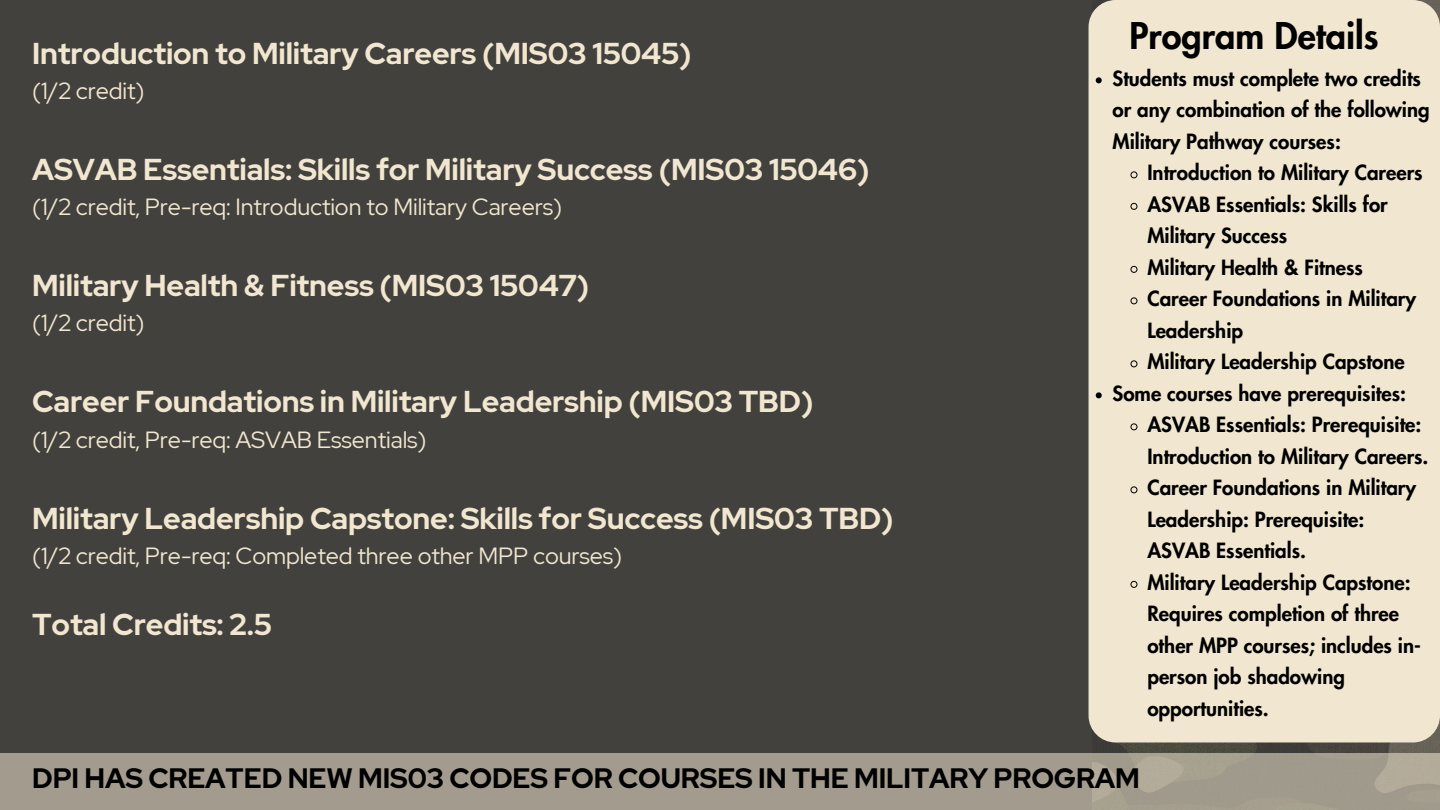
<style>
.page{position:relative;width:1440px;height:810px;background:#42413e}
.page>*{position:absolute;margin:0;border:0;box-sizing:border-box;transform-origin:0 0}
.t1{font:800 36px "Futura LT Pro";color:#000}
.t2{font:700 30.1px "Red Hat Display";letter-spacing:-.005em;color:#f1e6cf}
.t3{font:700 28px "Red Hat Display";letter-spacing:-.005em;color:#000}
.t4{font:23.4px "Red Hat Display";letter-spacing:-.005em;color:#f1e6cf}
.t5{font:800 20.5px/31.5px "Futura LT Pro";color:#000}
</style>
<div class="page">
<div style="left:1089px;top:0;width:351px;height:742px;background:#f1e6cf;border-radius:27px"></div>
<div style="left:0;top:753px;width:1440px;height:57px;background:#a39c8e"></div>
<svg style="left:1096px;top:77px;width:6px;height:6px"></svg>
<svg style="left:1130px;top:171px;width:8px;height:8px"></svg>
<svg style="left:1130px;top:202px;width:8px;height:8px"></svg>
<svg style="left:1130px;top:265px;width:8px;height:8px"></svg>
<svg style="left:1130px;top:297px;width:8px;height:8px"></svg>
<svg style="left:1130px;top:360px;width:8px;height:8px"></svg>
<svg style="left:1096px;top:392px;width:6px;height:6px"></svg>
<svg style="left:1130px;top:423px;width:8px;height:8px"></svg>
<svg style="left:1130px;top:486px;width:8px;height:8px"></svg>
<svg style="left:1130px;top:580px;width:8px;height:8px"></svg>
<p class="t2" style="left:32px;top:33px;width:661px">Introduction to Military Careers (MIS03 15045)</p>
<p class="t4" style="left:32px;top:75px;width:114px">(1/2 credit)</p>
<h1 class="t2" style="left:32px;top:149px;width:839px">ASVAB Essentials: Skills for Military Success (MIS03 15046)</h1>
<h1 class="t4" style="left:32px;top:191px;width:531px">(1/2 credit, Pre-req: Introduction to Military Careers)</h1>
<p class="t2" style="left:32px;top:266px;width:558px">Military Health &amp; Fitness (MIS03 15047)</p>
<p class="t4" style="left:32px;top:308px;width:114px">(1/2 credit)</p>
<p class="t2" style="left:32px;top:382px;width:783px">Career Foundations in Military Leadership (MIS03 TBD)</p>
<p class="t4" style="left:32px;top:424px;width:396px">(1/2 credit, Pre-req: ASVAB Essentials)</p>
<p class="t2" style="left:32px;top:498px;width:863px">Military Leadership Capstone: Skills for Success (MIS03 TBD)</p>
<p class="t4" style="left:32px;top:540px;width:592px">(1/2 credit, Pre-req: Completed three other MPP courses)</p>
<p class="t2" style="left:32px;top:605px;width:241px">Total Credits: 2.5</p>
<p class="t1" style="left:1130px;top:19px;width:250px">Program Details</p>
<p class="t5" style="left:1113px;top:63px;width:319px">Students must complete two credits or any combination of the following<br>Military Pathway courses:</p>
<p class="t5" style="left:1147px;top:158px;width:277px">Introduction to Military Careers</p>
<p class="t5" style="left:1147px;top:189px;width:242px">ASVAB Essentials: Skills for<br>Military Success</p>
<p class="t5" style="left:1147px;top:252px;width:217px">Military Health &amp; Fitness</p>
<h4 class="t5" style="left:1147px;top:284px;width:270px">Career Foundations in Military<br>Leadership</h4>
<h5 class="t5" style="left:1147px;top:347px;width:259px">Military Leadership Capstone</h5>
<h4 class="t5" style="left:1113px;top:378px;width:295px">Some courses have prerequisites:</h4>
<h4 class="t5" style="left:1147px;top:410px;width:283px">ASVAB Essentials: Prerequisite:<br>Introduction to Military Careers.</h4>
<h4 class="t5" style="left:1147px;top:473px;width:270px">Career Foundations in Military<br>Leadership: Prerequisite:<br>ASVAB Essentials.</h4>
<h3 class="t5" style="left:1147px;top:567px;width:275px">Military Leadership Capstone:<br>Requires completion of three other MPP courses; includes in&shy;person job shadowing opportunities.</h3>
<p class="t3" style="left:32px;top:760px;width:1109px">DPI HAS CREATED NEW MIS03 CODES FOR COURSES IN THE MILITARY PROGRAM</p>
</div>
